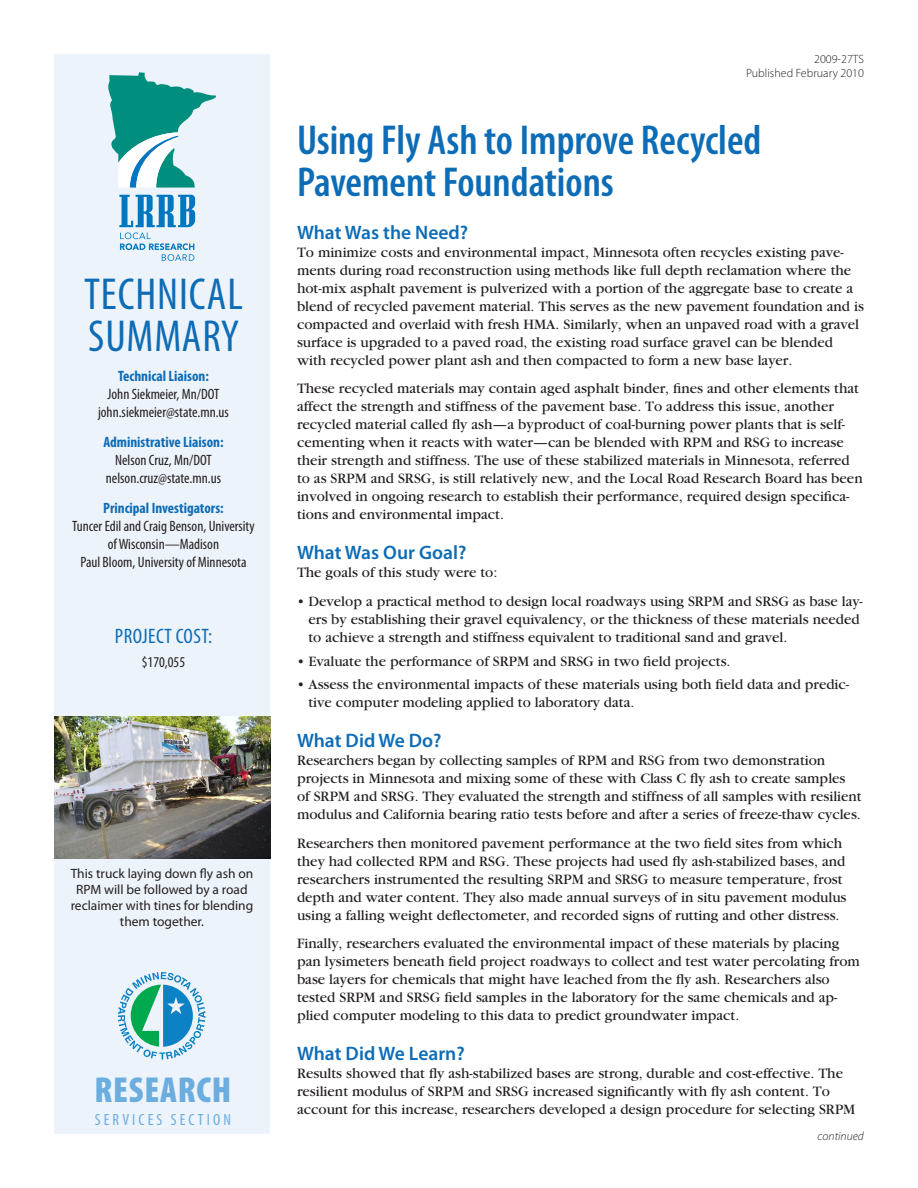
<style>
.page{position:relative;width:918px;height:1188px;background:#fff}
.page>*{position:absolute;margin:0;border:0;box-sizing:border-box;transform-origin:0 0}
.t1{font:condensed 45px "Myriad Pro";letter-spacing:.02em;color:#0d6cb6}
.t2{font:600 condensed 42px/42px "Myriad Pro";color:#0d6cb6}
.t3{font:900 condensed 36.3px "Myriad Pro";letter-spacing:.02em;color:#6caddf}
.Project_Cost__blue{font:condensed 21px "Myriad Pro";letter-spacing:.02em;color:#0d6cb6}
.Subhead{font:600 19.5px "Myriad Pro";color:#0d6cb6}
.t4{font:condensed 16.2px "Myriad Pro";letter-spacing:.19em;color:#6caddf}
.Body_Copy{font:15px/18px "Garamond";color:#231f20}
.Bullet_points_-_last{font:15px/18px "Garamond";color:#231f20}
.Bullet_points{font:15px/18px "Garamond";color:#231f20}
.Sidebar_page_1_name{font:condensed 15px/18px "Myriad Pro";color:#231f20;text-align:center}
.Sidebar_page_1_blue{font:700 condensed 15px "Myriad Pro";color:#0d6cb6}
.Project_cost_figure{font:condensed 15px "Myriad Pro";color:#231f20}
.Caption_centered{font:13.5px/16.2px "Myriad Pro";color:#231f20;text-align:center}
.Upper_right_page_1_t{font:300 12px "Myriad Pro";color:#231f20}
.t5{font:italic 300 12px "Myriad Pro";color:#231f20}
</style>
<div class="page">
<div style="left:54px;top:54px;width:216px;height:1080px;background:#edf3fa"></div>
<img style="left:54px;top:717px;width:216px;height:142px">
<svg style="left:109px;top:72px;width:107px;height:116px"></svg>
<svg style="left:119px;top:195px;width:76px;height:66px"></svg>
<svg style="left:118px;top:972px;width:88px;height:88px"></svg>
<p class="t1" style="left:84px;top:267px;width:160px">TECHNICAL</p>
<p class="t1" style="left:88px;top:309px;width:152px">SUMMARY</p>
<p class="Sidebar_page_1_blue" style="left:118px;top:367px;width:92px">Technical Liaison:</p>
<p class="Sidebar_page_1_name" style="left:108px;top:385px;width:113px">John Siekmeier, Mn/DOT</p>
<p class="Sidebar_page_1_name" style="left:98px;top:403px;width:132px">john.siekmeier@state.mn.us</p>
<p class="Sidebar_page_1_blue" style="left:103px;top:433px;width:122px">Administrative Liaison:</p>
<p class="Sidebar_page_1_name" style="left:115px;top:451px;width:98px">Nelson Cruz, Mn/DOT</p>
<p class="Sidebar_page_1_name" style="left:106px;top:469px;width:117px">nelson.cruz@state.mn.us</p>
<p class="Sidebar_page_1_blue" style="left:103px;top:499px;width:122px">Principal Investigators:</p>
<p class="Sidebar_page_1_name" style="left:72px;top:517px;width:184px">Tuncer Edil and Craig Benson, University of Wisconsin—Madison</p>
<p class="Sidebar_page_1_name" style="left:80px;top:553px;width:168px">Paul Bloom, University of Minnesota</p>
<p class="Project_Cost__blue" style="left:115px;top:623px;width:99px">PROJECT COST:</p>
<p class="Project_cost_figure" style="left:142px;top:653px;width:45px">$170,055</p>
<p class="Caption_centered" style="left:71px;top:865px;width:184px">This truck laying down fly ash on<br>RPM will be followed by a road reclaimer with tines for blending them together.</p>
<p class="t3" style="left:94px;top:1067px;width:138px">RESEARCH</p>
<p class="t4" style="left:95px;top:1110px;width:138px">SERVICES SECTION</p>
<p class="Upper_right_page_1_t" style="left:814px;top:52px;width:51px">2009-27TS</p>
<p class="Upper_right_page_1_t" style="left:746px;top:65px;width:119px">Published February 2010</p>
<p class="t2" style="left:297px;top:119px;width:466px">Using Fly Ash to Improve Recycled<br>Pavement Foundations</p>
<p class="Subhead" style="left:297px;top:220px;width:173px">What Was the Need?</p>
<p class="Body_Copy" style="left:297px;top:243px;width:568px">To minimize costs and environmental impact, Minnesota often recycles existing pave&shy;ments during road reconstruction using methods like full depth reclamation where the hot-mix asphalt pavement is pulverized with a portion of the aggregate base to create a blend of recycled pavement material. This serves as the new pavement foundation and is compacted and overlaid with fresh HMA. Similarly, when an unpaved road with a gravel surface is upgraded to a paved road, the existing road surface gravel can be blended with recycled power plant ash and then compacted to form a new base layer.</p>
<p class="Body_Copy" style="left:297px;top:380px;width:567px">These recycled materials may contain aged asphalt binder, fines and other elements that affect the strength and stiffness of the pavement base. To address this issue, another recycled material called fly ash—a byproduct of coal-burning power plants that is self&shy;cementing when it reacts with water—can be blended with RPM and RSG to increase their strength and stiffness. The use of these stabilized materials in Minnesota, referred to as SRPM and SRSG, is still relatively new, and the Local Road Research Board has been involved in ongoing research to establish their performance, required design specifica&shy;tions and environmental impact.</p>
<p class="Subhead" style="left:297px;top:540px;width:171px">What Was Our Goal?</p>
<p class="Bullet_points_-_last" style="left:297px;top:564px;width:202px">The goals of this study were to:</p>
<p class="Bullet_points" style="left:308px;top:592px;width:556px;text-indent:-11px">• Develop a practical method to design local roadways using SRPM and SRSG as base lay&shy;ers by establishing their gravel equivalency, or the thickness of these materials needed to achieve a strength and stiffness equivalent to traditional sand and gravel.</p>
<p class="Bullet_points" style="left:297px;top:652px;width:435px">• Evaluate the performance of SRPM and SRSG in two field projects.</p>
<p class="Bullet_points_-_last" style="left:308px;top:676px;width:542px;text-indent:-11px">• Assess the environmental impacts of these materials using both field data and predic&shy;tive computer modeling applied to laboratory data.</p>
<p class="Subhead" style="left:297px;top:728px;width:146px">What Did We Do?</p>
<p class="Bullet_points_-_last" style="left:297px;top:751px;width:566px">Researchers began by collecting samples of RPM and RSG from two demonstration projects in Minnesota and mixing some of these with Class C fly ash to create samples of SRPM and SRSG. They evaluated the strength and stiffness of all samples with resilient modulus and California bearing ratio tests before and after a series of freeze-thaw cycles.</p>
<p class="Bullet_points_-_last" style="left:297px;top:834px;width:551px">Researchers then monitored pavement performance at the two field sites from which they had collected RPM and RSG. These projects had used fly ash-stabilized bases, and researchers instrumented the resulting SRPM and SRSG to measure temperature, frost depth and water content. They also made annual surveys of in situ pavement modulus using a falling weight deflectometer, and recorded signs of rutting and other distress.</p>
<p class="Bullet_points_-_last" style="left:297px;top:935px;width:565px">Finally, researchers evaluated the environmental impact of these materials by placing pan lysimeters beneath field project roadways to collect and test water percolating from base layers for chemicals that might have leached from the fly ash. Researchers also tested SRPM and SRSG field samples in the laboratory for the same chemicals and ap&shy;plied computer modeling to this data to predict groundwater impact.</p>
<p class="Subhead" style="left:297px;top:1041px;width:169px">What Did We Learn?</p>
<p class="Body_Copy" style="left:297px;top:1064px;width:560px">Results showed that fly ash-stabilized bases are strong, durable and cost-effective. The resilient modulus of SRPM and SRSG increased significantly with fly ash content. To account for this increase, researchers developed a design procedure for selecting SRPM</p>
<p class="t5" style="left:818px;top:1129px;width:48px">continued</p>
</div>
